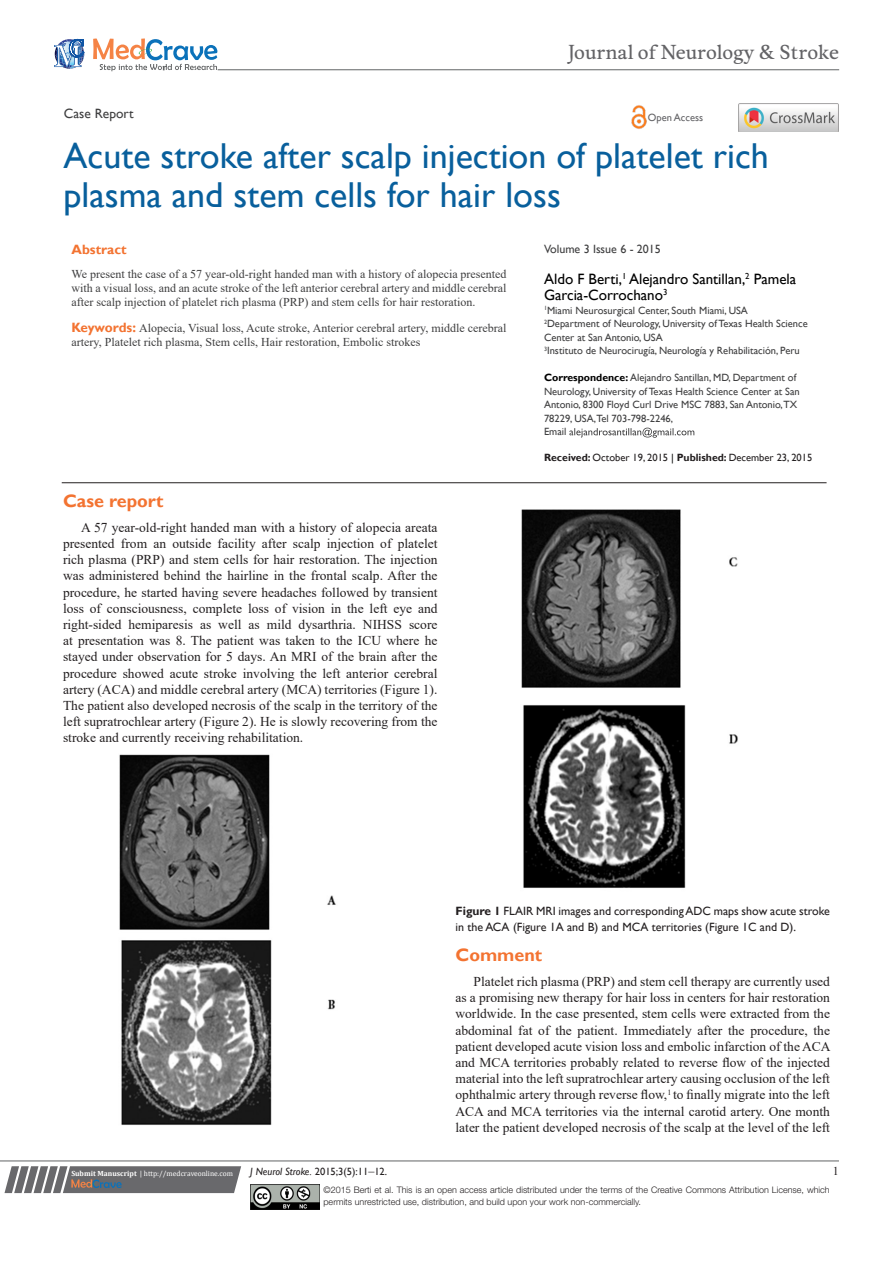
<style>
.page{position:relative;width:893px;height:1263px;background:#fff}
.page>*{position:absolute;margin:0;border:0;box-sizing:border-box;transform-origin:0 0}
.t1{font:36px/39px "Gill Sans";color:#085f9c}
.t2{font:18.6px "Musee";color:#636366}
.heading_1{font:700 18px "Gill Sans";color:#f37331}
.t3{font:15px/16.2px "Gill Sans";color:#000}
.Normal__Web{font:13.5px/16.2px "Times New Roman";color:#231f20;text-align:justify}
.t4{font:13.5px "Gill Sans";color:#3e3e3f}
.t5{font:700 13.5px "Gill Sans";color:#f37331}
.Normal__Web-2{font:12px/14.4px "Times New Roman";color:#3e3e3f;text-align:justify}
.t6{font:12px/16.2px "Gill Sans";color:#231f20}
.t7{font:12px "Gill Sans";color:#3e3e3f}
.t8{font:12px "Times New Roman";color:#231f20}
.t9{font:10.5px/13.5px "Gill Sans";color:#3e3e3f}
.t10{font:10.5px "Gill Sans";color:#231f20}
.t11{font:10.5px "Gill Sans";color:#636366}
.t12{font:300 9px/12px "Helvetica Neue LT Std";color:#231f20}
.t13{font:7.5px "Cambria";color:#fff}
.s1{font-weight:700;color:#000}
.s2{font-weight:700}
.s3{color:#000}
.s4{font-family:"Gill Sans";font-weight:700;font-size:13.5px;color:#f37331}
.s5{font-style:italic}
.s6{font-family:"Times New Roman";font-size:12px}
</style>
<div class="page">
<svg style="left:4px;top:1166px;width:237px;height:27px;background:#78787a"></svg>
<hr style="left:0;top:1161px;width:839px;height:1px;background:#626465">
<hr style="left:62px;top:482px;width:765px;height:1px;background:#231f20">
<img style="left:250px;top:1185px;width:69px;height:24px">
<svg style="left:569px;top:428px;width:125px;height:10px"></svg>
<svg style="left:54px;top:39px;width:30px;height:30px"></svg>
<svg style="left:93px;top:38px;width:124px;height:33px"></svg>
<hr style="left:218px;top:70px;width:621px;height:1px;background:#626465">
<img style="left:631px;top:105px;width:16px;height:24px">
<img style="left:739px;top:104px;width:99px;height:28px">
<img style="left:119px;top:754px;width:217px;height:371px">
<img style="left:521px;top:509px;width:217px;height:379px">
<p class="t2" style="left:568px;top:41px;width:272px">Journal of Neurology &amp; Stroke</p>
<p class="t4" style="left:64px;top:105px;width:71px">Case Report</p>
<p class="t11" style="left:648px;top:112px;width:57px">Open Access</p>
<p class="t1" style="left:64px;top:137px;width:707px">Acute stroke after scalp injection of platelet rich plasma and stem cells for hair loss</p>
<p class="t7" style="left:544px;top:242px;width:118px">Volume 3 Issue 6 - 2015</p>
<p class="t3" style="left:544px;top:271px;width:254px">Aldo F Berti,<sup>1</sup> Alejandro Santillan,<sup>2</sup> Pamela<br>Garcia-Corrochano<sup>3</sup></p>
<p class="t9" style="left:544px;top:304px;width:205px"><sup>1</sup>Miami Neurosurgical Center, South Miami, USA</p>
<p class="t9" style="left:544px;top:317px;width:265px"><sup>2</sup>Department of Neurology, University of Texas Health Science<br>Center at San Antonio, USA</p>
<p class="t9" style="left:544px;top:344px;width:257px"><sup>3</sup>Instituto de Neurocirugía, Neurología y Rehabilitación, Peru</p>
<p class="t9" style="left:544px;top:371px;width:257px"><span class="s1">Correspondence:</span> Alejandro Santillan, MD, Department of Neurology, University of Texas Health Science Center at San Antonio, 8300 Floyd Curl Drive MSC 7883, San Antonio,TX 78229, USA,Tel 703-798-2246,</p>
<p class="t9" style="left:544px;top:425px;width:24px">Email</p>
<p class="t10" style="left:544px;top:451px;width:270px"><span class="s2">Received:</span> October 19, 2015 <span class="s3">|</span> <span class="s2">Published:</span> December 23, 2015</p>
<p class="t5" style="left:72px;top:241px;width:57px">Abstract</p>
<p class="Normal__Web-2" style="left:72px;top:266px;width:437px">We present the case of a 57 year-old-right handed man with a history of alopecia presented with a visual loss, and an acute stroke of the left anterior cerebral artery and middle cerebral after scalp injection of platelet rich plasma (PRP) and stem cells for hair restoration.</p>
<p class="Normal__Web-2" style="left:72px;top:320px;width:437px"><span class="s4">Keywords:</span> Alopecia, Visual loss, Acute stroke, Anterior cerebral artery, middle cerebral artery, Platelet rich plasma, Stem cells, Hair restoration, Embolic strokes</p>
<p class="heading_1" style="left:63px;top:490px;width:102px">Case report</p>
<p class="Normal__Web" style="left:63px;top:519px;width:376px;text-indent:18px">A 57 year-old-right handed man with a history of alopecia areata presented from an outside facility after scalp injection of platelet rich plasma (PRP) and stem cells for hair restoration. The injection was administered behind the hairline in the frontal scalp. After the procedure, he started having severe headaches followed by transient loss of consciousness, complete loss of vision in the left eye and right-sided hemiparesis as well as mild dysarthria. NIHSS score at presentation was 8. The patient was taken to the ICU where he stayed under observation for 5 days. An MRI of the brain after the procedure showed acute stroke involving the left anterior cerebral artery (ACA) and middle cerebral artery (MCA) territories (Figure 1).<br>The patient also developed necrosis of the scalp in the territory of the left supratrochlear artery (Figure 2). He is slowly recovering from the stroke and currently receiving rehabilitation.</p>
<p class="t6" style="left:455px;top:903px;width:376px"><span class="s2">Figure 1</span> FLAIR MRI images and corresponding ADC maps show acute stroke in the ACA (Figure 1A and B) and MCA territories (Figure 1C and D).</p>
<p class="heading_1" style="left:455px;top:944px;width:88px">Comment</p>
<p class="Normal__Web" style="left:455px;top:973px;width:377px;text-indent:18px">Platelet rich plasma (PRP) and stem cell therapy are currently used as a promising new therapy for hair loss in centers for hair restoration worldwide. In the case presented, stem cells were extracted from the abdominal fat of the patient. Immediately after the procedure, the patient developed acute vision loss and embolic infarction of the ACA and MCA territories probably related to reverse flow of the injected material into the left supratrochlear artery causing occlusion of the left ophthalmic artery through reverse flow,<sup>1</sup> to finally migrate into the left ACA and MCA territories via the internal carotid artery. One month later the patient developed necrosis of the scalp at the level of the left</p>
<p class="t13" style="left:71px;top:1169px;width:163px"><span class="s2">Submit Manuscript</span> | http://medcraveonline.com</p>
<p class="t10" style="left:250px;top:1165px;width:138px"><span class="s5">J Neurol Stroke.</span> 2015;3(5):11<span class="s6">‒</span>12.</p>
<p class="t8" style="left:833px;top:1162px;width:7px">1</p>
<p class="t12" style="left:323px;top:1183px;width:508px">©2015 Berti et al. This is an open access article distributed under the terms of the Creative Commons Attribution License, which permits unrestricted use, distribution, and build upon your work non-commercially.</p>
</div>
